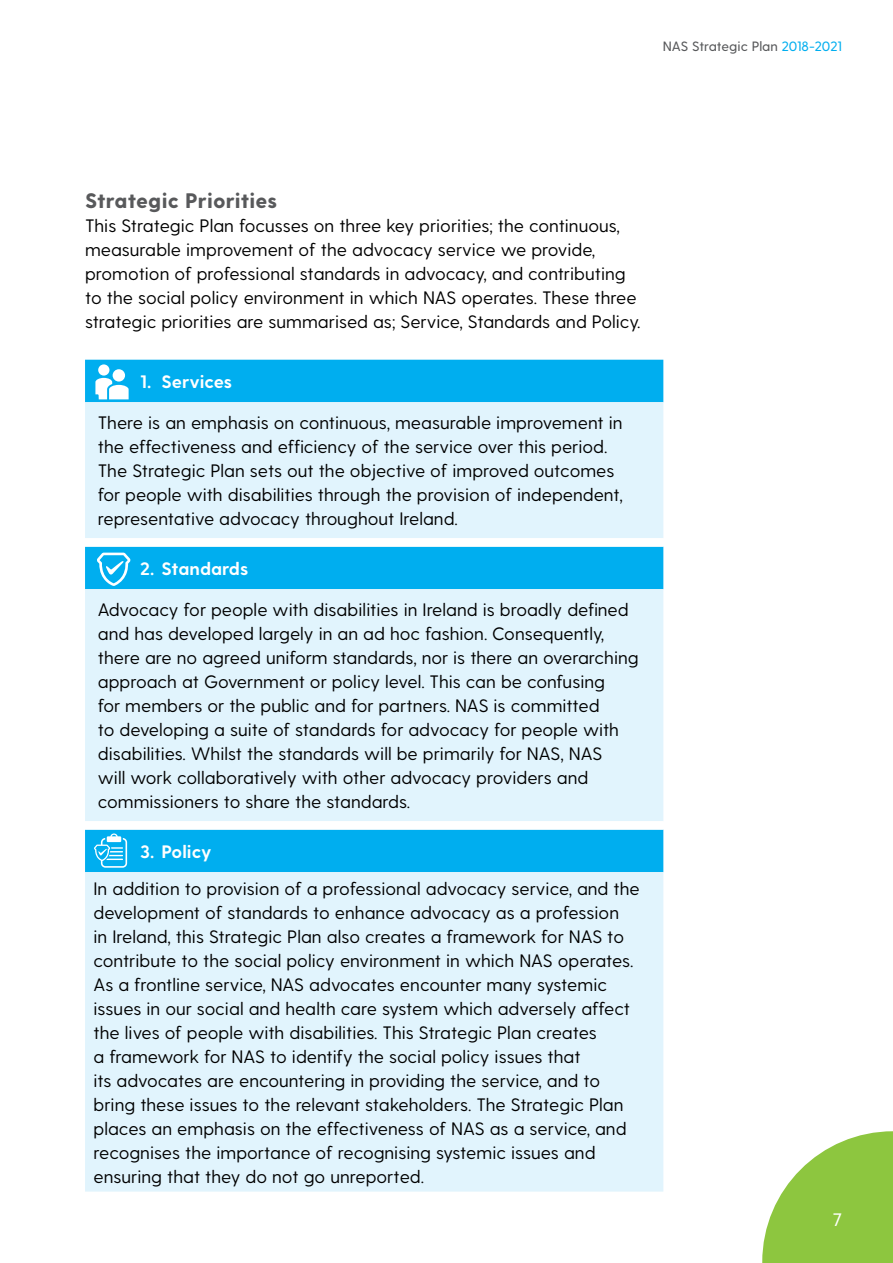
<style>
.page{position:relative;width:893px;height:1263px;background:#fff}
.page>*{position:absolute;margin:0;border:0;box-sizing:border-box;transform-origin:0 0}
.t1{font:800 21px "Greycliff CF";letter-spacing:.01em;color:#58595b}
.t2{font:18px/24px "Greycliff CF";color:#000}
.t3{font:700 18px "Greycliff CF";color:#fff}
.t4{font:500 18px "Greycliff CF";color:#fff}
.t5{font:500 13.5px "Greycliff CF";color:#58595b}
.s1{color:#00aeef}
</style>
<div class="page">
<svg style="left:762px;top:1131px;width:131px;height:132px"></svg>
<div style="left:85px;top:360px;width:578px;height:42px;background:#00aeef"></div>
<svg style="left:85px;top:402px;width:578px;height:789px;background:#ceeefb"></svg>
<svg style="left:85px;top:538px;width:578px;height:292px;background:#c3eafb"></svg>
<div style="left:98px;top:364px;width:11px;height:12px;background:#fff;border-radius:50%"></div>
<div style="left:113px;top:369px;width:12px;height:13px;background:#fff;border-radius:50%"></div>
<svg style="left:95px;top:378px;width:34px;height:21px"></svg>
<svg style="left:94px;top:833px;width:33px;height:35px"></svg>
<svg style="left:97px;top:553px;width:34px;height:33px"></svg>
<p class="t5" style="left:663px;top:38px;width:181px">NAS Strategic Plan <span class="s1">2018-2021</span></p>
<p class="t1" style="left:85px;top:188px;width:194px">Strategic Priorities</p>
<p class="t2" style="left:85px;top:214px;width:555px">This Strategic Plan focusses on three key priorities; the continuous, measurable improvement of the advocacy service we provide, promotion of professional standards in advocacy, and contributing to the social policy environment in which NAS operates. These three strategic priorities are summarised as; Service, Standards and Policy.</p>
<p class="t3" style="left:140px;top:371px;width:93px">1. Services</p>
<p class="t2" style="left:98px;top:411px;width:527px">There is an emphasis on continuous, measurable improvement in the effectiveness and efficiency of the service over this period.<br>The Strategic Plan sets out the objective of improved outcomes for people with disabilities through the provision of independent, representative advocacy throughout Ireland.</p>
<p class="t3" style="left:140px;top:558px;width:109px">2. Standards</p>
<p class="t2" style="left:98px;top:598px;width:542px">Advocacy for people with disabilities in Ireland is broadly defined and has developed largely in an ad hoc fashion. Consequently, there are no agreed uniform standards, nor is there an overarching approach at Government or policy level. This can be confusing<br>for members or the public and for partners. NAS is committed<br>to developing a suite of standards for advocacy for people with disabilities. Whilst the standards will be primarily for NAS, NAS<br>will work collaboratively with other advocacy providers and commissioners to share the standards.</p>
<p class="t3" style="left:140px;top:841px;width:73px">3. Policy</p>
<p class="t2" style="left:94px;top:877px;width:548px">In addition to provision of a professional advocacy service, and the development of standards to enhance advocacy as a profession<br>in Ireland, this Strategic Plan also creates a framework for NAS to contribute to the social policy environment in which NAS operates.<br>As a frontline service, NAS advocates encounter many systemic issues in our social and health care system which adversely affect the lives of people with disabilities. This Strategic Plan creates<br>a framework for NAS to identify the social policy issues that<br>its advocates are encountering in providing the service, and to bring these issues to the relevant stakeholders. The Strategic Plan places an emphasis on the effectiveness of NAS as a service, and recognises the importance of recognising systemic issues and ensuring that they do not go unreported.</p>
<p class="t4" style="left:833px;top:1209px;width:11px">7</p>
</div>
